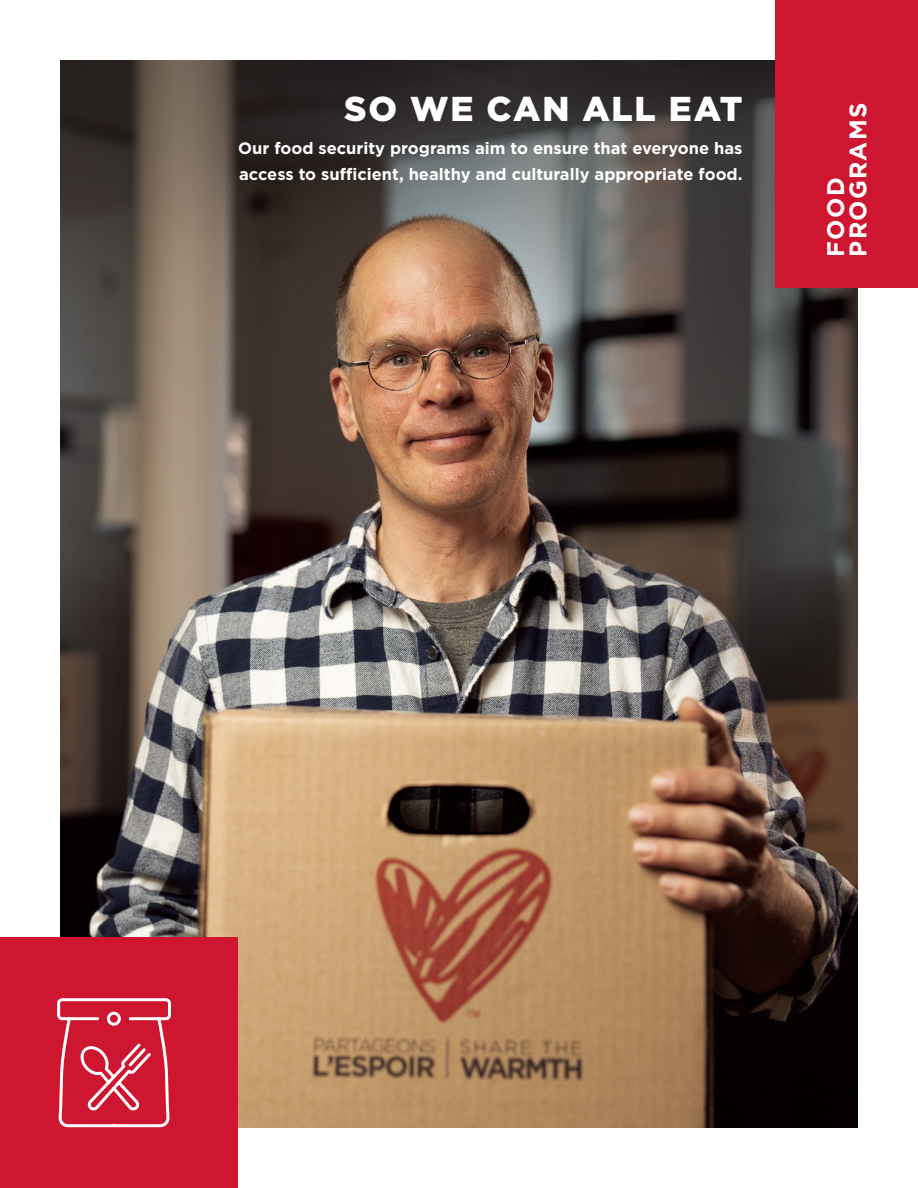
<style>
.page{position:relative;width:918px;height:1188px;background:#fff}
.page>*{position:absolute;margin:0;border:0;box-sizing:border-box;transform-origin:0 0}
.t1{font:900 34.5px "Gotham";letter-spacing:.05em;color:#fff}
.t2{font:700 24px/22.5px "Gotham";letter-spacing:.05em;color:#fff}
.Txt-Highlight_NIV1{font:700 16.5px/25.5px "Gotham";color:#fff}
</style>
<div class="page">
<img style="left:61px;top:61px;width:796px;height:1066px">
<div style="left:775px;top:0;width:143px;height:288px;background:#cf1630"></div>
<div style="left:0;top:937px;width:237px;height:251px;background:#cf1630"></div>
<svg style="left:57px;top:998px;width:114px;height:130px"></svg>
<h1 class="t1" style="left:344px;top:85px;width:400px">SO WE CAN ALL EAT</h1>
<p class="Txt-Highlight_NIV1" style="left:238px;top:135px;width:506px">Our food security programs aim to ensure that everyone has access to sufficient, healthy and culturally appropriate food.</p>
<p class="t2" style="left:824px;top:257px;width:155px;rotate:-90deg">FOOD<br>PROGRAMS</p>
</div>
